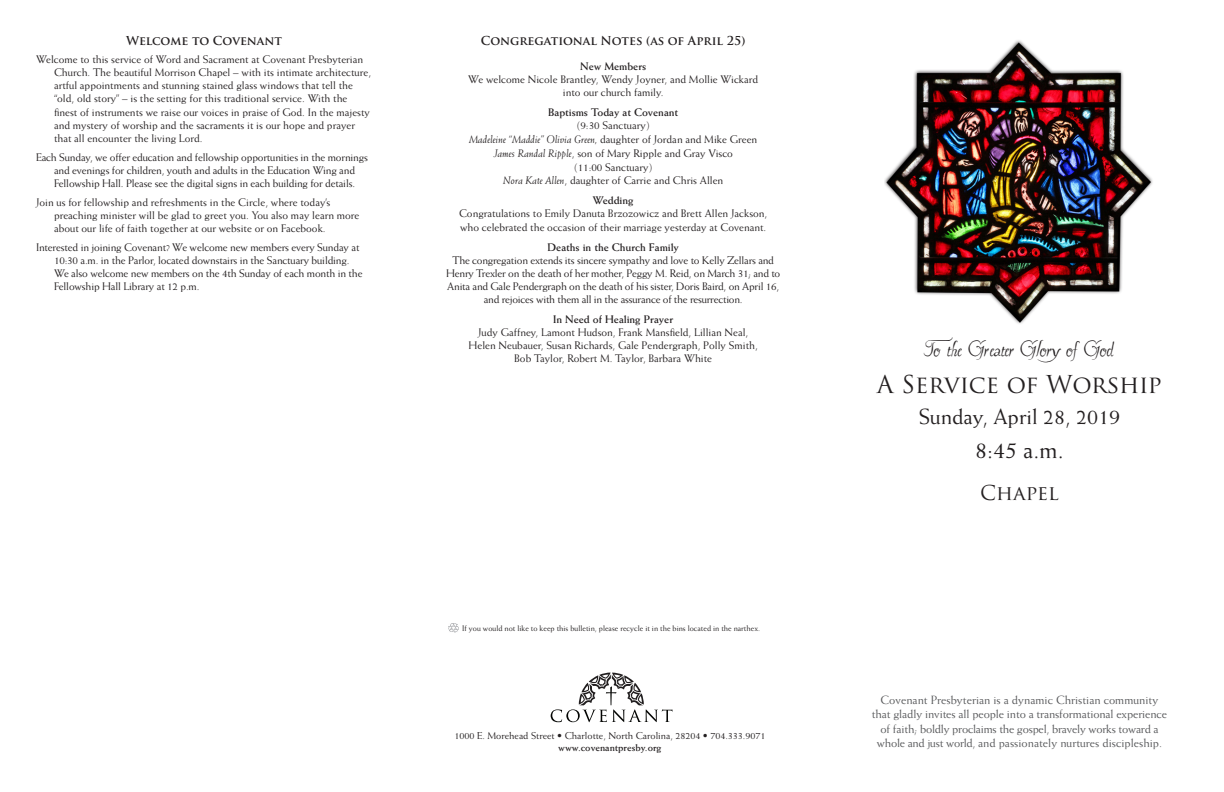
<style>
.page{position:relative;width:1224px;height:792px;background:#fff}
.page>*{position:absolute;margin:0;border:0;box-sizing:border-box;transform-origin:0 0}
.Center_Pavane{font:24px "Pavane";color:#231f20}
.Cover_Title_caps{font:24px "Trajan Pro";letter-spacing:-.015em;color:#231f20}
.Center_Title{font:24px "Weiss Std";color:#231f20}
.Cover_Center_Weiss{font:22px "Weiss Std";color:#231f20}
.Cover_Title_caps-2{font:20px "Trajan Pro";color:#231f20}
.Outdent_1{font:12px/14.4px "Weiss Std";letter-spacing:-.01em;color:#57585a;text-align:center}
.Center_Title-2{font:700 12px "Trajan Pro";color:#231f20}
.Outdent_1-2{font:11px/13.2px "Weiss Std";color:#231f20;text-align:center}
.Outdent_1-3{font:11px/13px "Weiss Std";letter-spacing:-.02em;color:#231f20;text-align:center}
.Outdent_1-4{font:700 11px/13px "Weiss Std";color:#231f20;text-align:center}
.Sermon_Series{font:10px/12px "Weiss Std";color:#231f20;text-align:center}
.Copyright_info{font:8px "Weiss Std";color:#231f20}
.s1{font-weight:700}
.s2{font-weight:400}
.s3{font-style:italic}
</style>
<div class="page">
<svg style="left:551px;top:673px;width:121px;height:49px"></svg>
<svg style="left:449px;top:623px;width:10px;height:10px"></svg>
<img style="left:884px;top:40px;width:269px;height:284px">
<p class="Center_Title-2" style="left:126px;top:33px;width:158px">Welcome to Covenant</p>
<p class="Outdent_1-2" style="left:54px;top:52px;width:319px;text-align:left;text-indent:-18px">Welcome to this service of Word and Sacrament at Covenant Presbyterian Church. The beautiful Morrison Chapel – with its intimate architecture, artful appointments and stunning stained glass windows that tell the “old, old story” – is the setting for this traditional service. With the finest of instruments we raise our voices in praise of God. In the majesty and mystery of worship and the sacraments it is our hope and prayer that all encounter the living Lord.</p>
<p class="Outdent_1-2" style="left:36px;top:150px;width:334px">Each Sunday, we offer education and fellowship opportunities in the mornings and evenings for children, youth and adults in the Education Wing and<br>Fellowship Hall. Please see the digital signs in each building for details.</p>
<p class="Outdent_1-2" style="left:54px;top:195px;width:307px;text-align:left;text-indent:-18px">Join us for fellowship and refreshments in the Circle, where today’s preaching minister will be glad to greet you. You also may learn more about our life of faith together at our website or on Facebook.</p>
<p class="Outdent_1-2" style="left:54px;top:241px;width:310px;text-align:left;text-indent:-18px">Interested in joining Covenant? We welcome new members every Sunday at 10:30 a.m. in the Parlor, located downstairs in the Sanctuary building.<br>We also welcome new members on the 4th Sunday of each month in the Fellowship Hall Library at 12 p.m.</p>
<p class="Center_Title-2" style="left:481px;top:33px;width:266px">Congregational Notes (as of April 25)</p>
<p class="Outdent_1-2" style="left:468px;top:59px;width:292px"><span class="s1">New Members<br></span>We welcome Nicole Brantley, Wendy Joyner, and Mollie Wickard into our church family.</p>
<p class="Outdent_1-4" style="left:548px;top:105px;width:132px">Baptisms Today at Covenant <span class="s2">(9:30 Sanctuary)</span></p>
<p class="Outdent_1-2" style="left:469px;top:132px;width:290px;line-height:14px"><span class="s3">Madeleine “Maddie” Olivia Green,</span> daughter of Jordan and Mike Green<br><span class="s3">James Randal Ripple</span>, son of Mary Ripple and Gray Visco<br>(11:00 Sanctuary)</p>
<p class="Outdent_1-2" style="left:503px;top:173px;width:222px"><span class="s3">Nora Kate Allen</span>, daughter of Carrie and Chris Allen</p>
<p class="Outdent_1-2" style="left:459px;top:194px;width:310px"><span class="s1">Wedding<br></span>Congratulations to Emily Danuta Brzozowicz and Brett Allen Jackson, who celebrated the occasion of their marriage yesterday at Covenant.</p>
<p class="Outdent_1-3" style="left:446px;top:240px;width:336px"><span class="s1">Deaths in the Church Family<br></span>The congregation extends its sincere sympathy and love to Kelly Zellars and Henry Trexler on the death of her mother, Peggy M. Reid, on March 31; and to Anita and Gale Pendergraph on the death of his sister, Doris Baird, on April 16, and rejoices with them all in the assurance of the resurrection.</p>
<p class="Outdent_1-2" style="left:469px;top:313px;width:291px"><span class="s1">In Need of Healing Prayer<br></span>Judy Gaffney, Lamont Hudson, Frank Mansfield, Lillian Neal, Helen Neubauer, Susan Richards, Gale Pendergraph, Polly Smith, Bob Taylor, Robert M. Taylor, Barbara White</p>
<p class="Copyright_info" style="left:462px;top:624px;width:299px">If you would not like to keep this bulletin, please recycle it in the bins located in the narthex.</p>
<p class="Sermon_Series" style="left:455px;top:729px;width:312px">1000 E. Morehead Street • Charlotte, North Carolina, 28204 • 704.333.9071 <span class="s1">www.covenantpresby.org</span></p>
<p class="Center_Pavane" style="left:926px;top:333px;width:189px">To the Greater Gloryof God</p>
<p class="Cover_Title_caps" style="left:877px;top:369px;width:287px">A Service of Worship</p>
<p class="Cover_Center_Weiss" style="left:919px;top:404px;width:203px">Sunday, April 28, 2019</p>
<p class="Center_Title" style="left:975px;top:436px;width:90px">8:45 a.m.</p>
<p class="Cover_Title_caps-2" style="left:980px;top:480px;width:80px">Chapel</p>
<p class="Outdent_1" style="left:881px;top:693px;width:279px">Covenant Presbyterian is a dynamic Christian community</p>
<p class="Outdent_1" style="left:872px;top:707px;width:297px">that gladly invites all people into a transformational experience of faith; boldly proclaims the gospel, bravely works toward a whole and just world, and passionately nurtures discipleship.</p>
</div>
